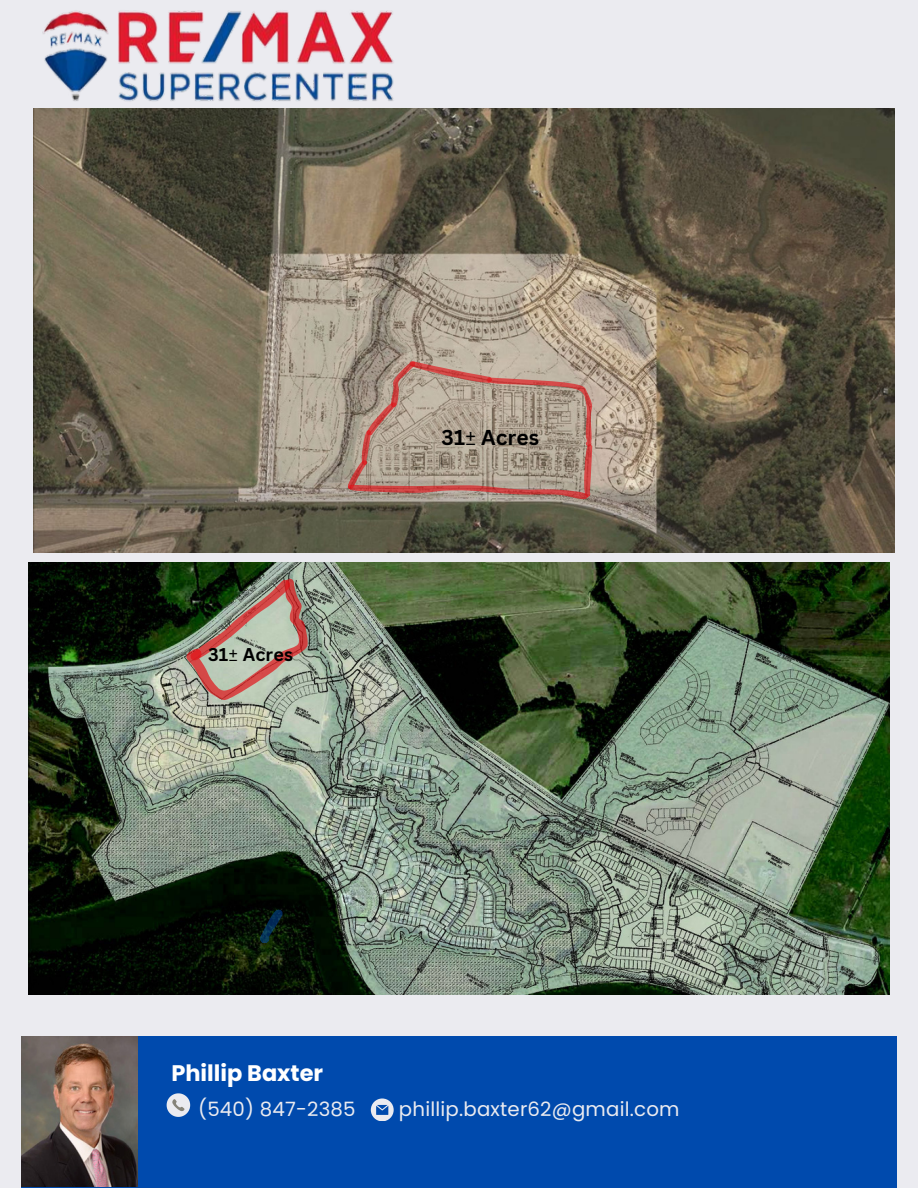
<style>
.page{position:relative;width:918px;height:1188px;background:#ebebf0}
.page>*{position:absolute;margin:0;border:0;box-sizing:border-box;transform-origin:0 0}
.t1{font:700 22.5px "Poppins";color:#fff}
.t2{font:700 21px "Canva Sans";color:#000}
.t3{font:19.8px "Poppins";letter-spacing:.01em;color:#ebebf0}
.t4{font:700 18px "Canva Sans";letter-spacing:.01em;color:#000}
.s1{font-weight:400}
</style>
<div class="page">
<img style="left:33px;top:109px;width:861px;height:443px">
<img style="left:33px;top:10px;width:371px;height:117px">
<img style="left:29px;top:563px;width:860px;height:432px">
<div style="left:21px;top:1037px;width:876px;height:151px;background:#004aad"></div>
<svg style="left:371px;top:1098px;width:22px;height:23px"></svg>
<svg style="left:167px;top:1093px;width:23px;height:24px"></svg>
<img style="left:21px;top:1037px;width:116px;height:149px">
<svg style="left:260px;top:909px;width:23px;height:34px"></svg>
<svg style="left:187px;top:579px;width:121px;height:121px;background:#9a8a7a"></svg>
<svg style="left:416px;top:361px;width:76px;height:23px;background:#bf9083"></svg>
<svg style="left:487px;top:378px;width:105px;height:69px;background:#ae9485"></svg>
<svg style="left:583px;top:444px;width:9px;height:53px"></svg>
<svg style="left:390px;top:361px;width:26px;height:46px"></svg>
<svg style="left:367px;top:402px;width:29px;height:33px"></svg>
<svg style="left:361px;top:430px;width:10px;height:35px"></svg>
<svg style="left:348px;top:460px;width:19px;height:25px"></svg>
<svg style="left:348px;top:485px;width:240px;height:15px;background:#b47870"></svg>
<p class="t4" style="left:208px;top:642px;width:87px">31<span class="s1">±</span> Acres</p>
<p class="t2" style="left:442px;top:423px;width:99px">31<span class="s1">±</span> Acres</p>
<p class="t1" style="left:171px;top:1057px;width:153px">Phillip Baxter</p>
<p class="t3" style="left:198px;top:1095px;width:159px">(540) 847-2385</p>
<p class="t3" style="left:399px;top:1095px;width:282px">phillip.baxter62@gmail.com</p>
</div>
